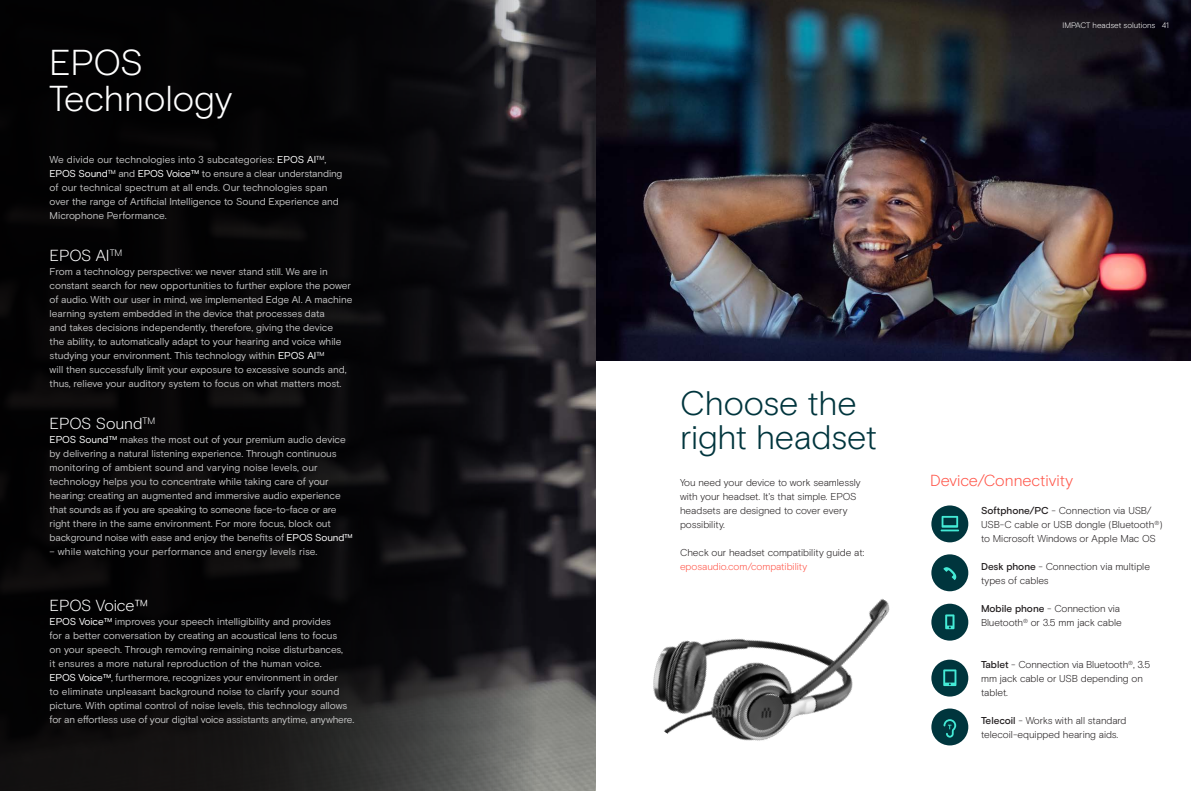
<style>
.page{position:relative;width:1191px;height:791px;background:#fff}
.page>*{position:absolute;margin:0;border:0;box-sizing:border-box;transform-origin:0 0}
.t1{font:300 36px/36px "EPOS Basis";letter-spacing:-.005em;color:#fff}
.t2{font:300 34px/34px "EPOS Basis";letter-spacing:-.01em;color:#00353d}
.t3{font:300 16px "EPOS Basis";letter-spacing:-.015em;color:#fff}
.t4{font:300 16px "EPOS Basis";color:#ff5549}
.t5{font:10px/14px "EPOS Basis";letter-spacing:-.005em;color:#c1c1c1}
.t6{font:300 10px/14px "EPOS Basis";letter-spacing:-.005em;color:#231f20}
.t7{font:300 10px "EPOS Basis";color:#ff5549}
.t8{font:300 8px "EPOS Basis";letter-spacing:-.005em;color:#fff}
.s1{color:#fff}
.s2{font-weight:500}
</style>
<div class="page">
<img style="left:550px;top:0;width:45px;height:791px">
<img style="left:596px;top:0;width:595px;height:360px">
<img style="left:653px;top:598px;width:237px;height:143px">
<div style="left:931px;top:505px;width:37px;height:37px;background:#00353d;border-radius:50%"></div>
<svg style="left:940px;top:516px;width:19px;height:15px"></svg>
<div style="left:931px;top:554px;width:37px;height:37px;background:#00353d;border-radius:50%"></div>
<svg style="left:943px;top:567px;width:14px;height:13px"></svg>
<div style="left:931px;top:604px;width:37px;height:37px;background:#00353d;border-radius:50%"></div>
<svg style="left:945px;top:614px;width:9px;height:15px"></svg>
<div style="left:931px;top:660px;width:37px;height:36px;background:#00353d;border-radius:50%"></div>
<svg style="left:943px;top:669px;width:13px;height:17px"></svg>
<div style="left:931px;top:708px;width:37px;height:37px;background:#00353d;border-radius:50%"></div>
<svg style="left:943px;top:719px;width:13px;height:19px"></svg>
<svg style="left:0;top:0;width:550px;height:791px;background:#0d0c0e"></svg>
<h1 class="t1" style="left:49px;top:45px;width:185px">EPOS<br>Technology</h1>
<p class="t5" style="left:50px;top:153px;width:294px">We divide our technologies into 3 subcategories: <span class="s1">EPOS AI</span><sup>TM</sup>, <span class="s1">EPOS Sound</span><sup>TM</sup> and <span class="s1">EPOS Voice™</span> to ensure a clear understanding of our technical spectrum at all ends. Our technologies span over the range of Artificial Intelligence to Sound Experience and Microphone Performance.</p>
<h3 class="t3" style="left:50px;top:246px;width:74px">EPOS AI<sup>TM</sup></h3>
<p class="t5" style="left:50px;top:265px;width:304px">From a technology perspective: we never stand still. We are in constant search for new opportunities to further explore the power of audio. With our user in mind, we implemented Edge AI. A machine learning system embedded in the device that processes data<br>and takes decisions independently, therefore, giving the device<br>the ability, to automatically adapt to your hearing and voice while studying your environment. This technology within <span class="s1">EPOS AI</span><sup>TM<br></sup>will then successfully limit your exposure to excessive sounds and, thus, relieve your auditory system to focus on what matters most.</p>
<h3 class="t3" style="left:50px;top:414px;width:107px">EPOS Sound<sup>TM</sup></h3>
<p class="t5" style="left:50px;top:433px;width:304px"><span class="s1">EPOS Sound™</span> makes the most out of your premium audio device by delivering a natural listening experience. Through continuous monitoring of ambient sound and varying noise levels, our technology helps you to concentrate while taking care of your hearing: creating an augmented and immersive audio experience that sounds as if you are speaking to someone face-to-face or are right there in the same environment. For more focus, block out background noise with ease and enjoy the benefits of <span class="s1">EPOS Sound™</span></p>
<p class="t5" style="left:50px;top:545px;width:269px">– while watching your performance and energy levels rise.</p>
<h3 class="t3" style="left:50px;top:596px;width:100px">EPOS Voice™</h3>
<p class="t5" style="left:50px;top:615px;width:306px"><span class="s1">EPOS Voice™</span> improves your speech intelligibility and provides<br>for a better conversation by creating an acoustical lens to focus<br>on your speech. Through removing remaining noise disturbances,<br>it ensures a more natural reproduction of the human voice.<br><span class="s1">EPOS Voice™</span>, furthermore, recognizes your environment in order<br>to eliminate unpleasant background noise to clarify your sound picture. With optimal control of noise levels, this technology allows for an effortless use of your digital voice assistants anytime, anywhere.</p>
<p class="t8" style="left:1062px;top:21px;width:108px">IMPACT headset solutions 41</p>
<h2 class="t2" style="left:680px;top:386px;width:199px">Choose the right headset</h2>
<p class="t6" style="left:680px;top:476px;width:182px">You need your device to work seamlessly with your headset. It's that simple. EPOS headsets are designed to cover every possibility.</p>
<p class="t6" style="left:680px;top:546px;width:186px">Check our headset compatibility guide at:</p>
<p class="t7" style="left:680px;top:561px;width:129px">eposaudio.com/compatibility</p>
<h3 class="t4" style="left:930px;top:471px;width:145px">Device/Connectivity</h3>
<p class="t6" style="left:981px;top:504px;width:183px"><span class="s2">Softphone/PC</span> - Connection via USB/<br>USB-C cable or USB dongle (Bluetooth<sup>®</sup>) to Microsoft Windows or Apple Mac OS</p>
<p class="t6" style="left:981px;top:560px;width:170px"><span class="s2">Desk phone</span> - Connection via multiple types of cables</p>
<p class="t6" style="left:981px;top:602px;width:142px"><span class="s2">Mobile phone</span> - Connection via<br>Bluetooth<sup>®</sup> or 3.5 mm jack cable</p>
<p class="t6" style="left:981px;top:658px;width:171px"><span class="s2">Tablet</span> - Connection via Bluetooth<sup>®</sup>, 3.5 mm jack cable or USB depending on tablet.</p>
<p class="t6" style="left:981px;top:714px;width:147px"><span class="s2">Telecoil</span> - Works with all standard telecoil-equipped hearing aids.</p>
</div>
